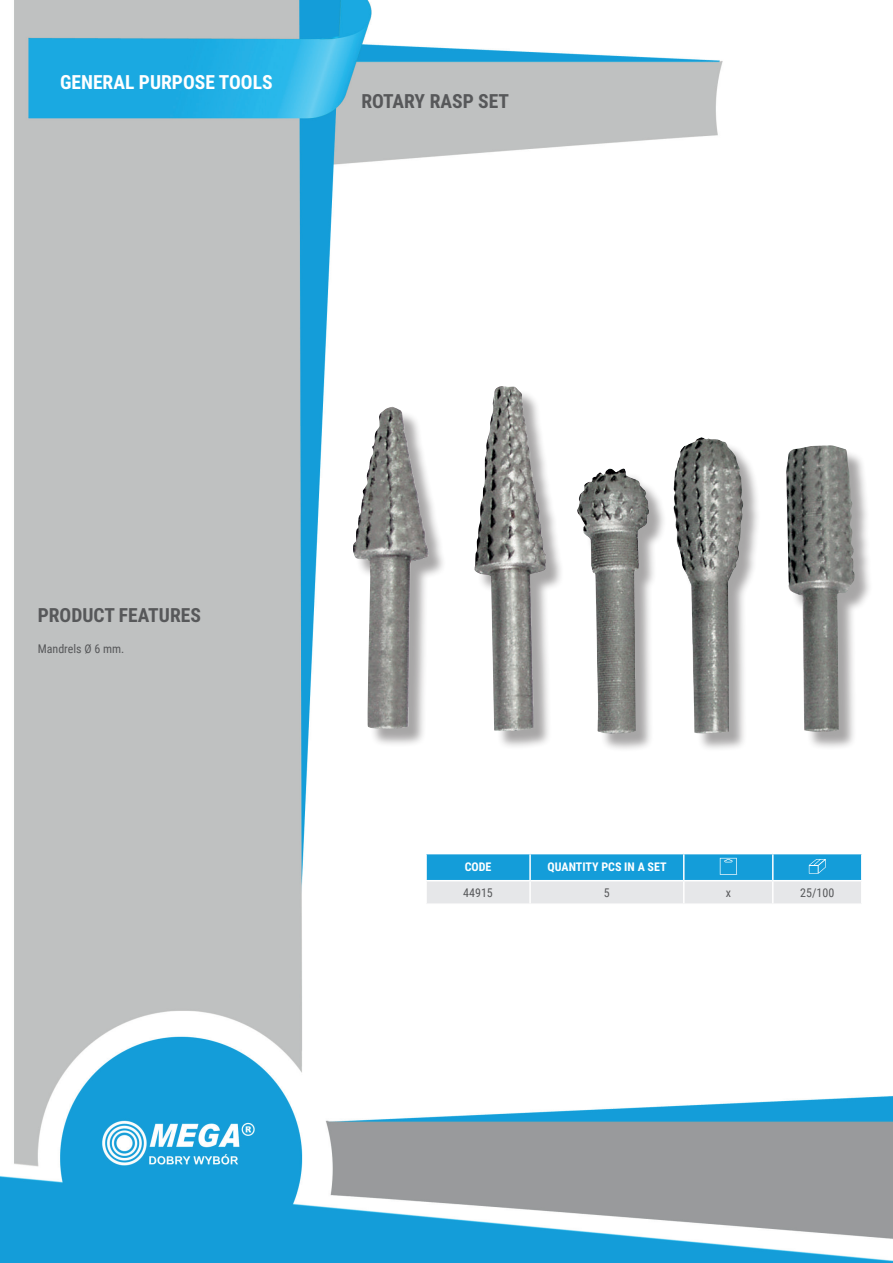
<style>
.page{position:relative;width:893px;height:1263px;background:#fff}
.page>*{position:absolute;margin:0;border:0;box-sizing:border-box;transform-origin:0 0}
.t1{font:700 19.5px "Roboto Condensed";color:#57585a}
.t2{font:700 19.5px "Roboto Condensed";color:#fff}
.t3{font:12px "Roboto Condensed";color:#57585a}
.t4{font:700 12px "Roboto Condensed";color:#fff}
</style>
<div class="page">
<img style="left:0;top:0;width:893px;height:1263px">
<div style="left:356px;top:389px;width:517px;height:363px;background:#231f20;opacity:.4"></div>
<img style="left:353px;top:386px;width:194px;height:346px">
<hr style="left:425px;top:854px;width:2px;height:26px;background:#fff">
<hr style="left:425px;top:881px;width:2px;height:22px;background:#fff">
<hr style="left:773px;top:853px;width:90px;height:1px;background:#fff">
<hr style="left:425px;top:853px;width:105px;height:1px;background:#fff">
<hr style="left:425px;top:880px;width:105px;height:1px;background:#fff">
<hr style="left:773px;top:880px;width:90px;height:1px;background:#fff">
<hr style="left:425px;top:903px;width:105px;height:2px;background:#fff">
<hr style="left:530px;top:903px;width:154px;height:2px;background:#fff">
<hr style="left:684px;top:903px;width:89px;height:2px;background:#fff">
<hr style="left:773px;top:903px;width:90px;height:2px;background:#fff">
<svg style="left:426px;top:853px;width:436px;height:51px;background:#81c4e3"></svg>
<p class="t2" style="left:60px;top:69px;width:214px">GENERAL PURPOSE TOOLS</p>
<p class="t1" style="left:361px;top:88px;width:149px">ROTARY RASP SET</p>
<p class="t1" style="left:38px;top:601px;width:165px">PRODUCT FEATURES</p>
<p class="t3" style="left:38px;top:640px;width:88px">Mandrels Ø 6 mm.</p>
<p class="t4" style="left:465px;top:859px;width:28px">CODE</p>
<p class="t4" style="left:548px;top:859px;width:120px">QUANTITY PCS IN A SET</p>
<p class="t3" style="left:463px;top:885px;width:31px">44915</p>
<p class="t3" style="left:604px;top:885px;width:7px">5</p>
<p class="t3" style="left:726px;top:885px;width:7px">x</p>
<p class="t3" style="left:800px;top:885px;width:36px">25/100</p>
</div>
